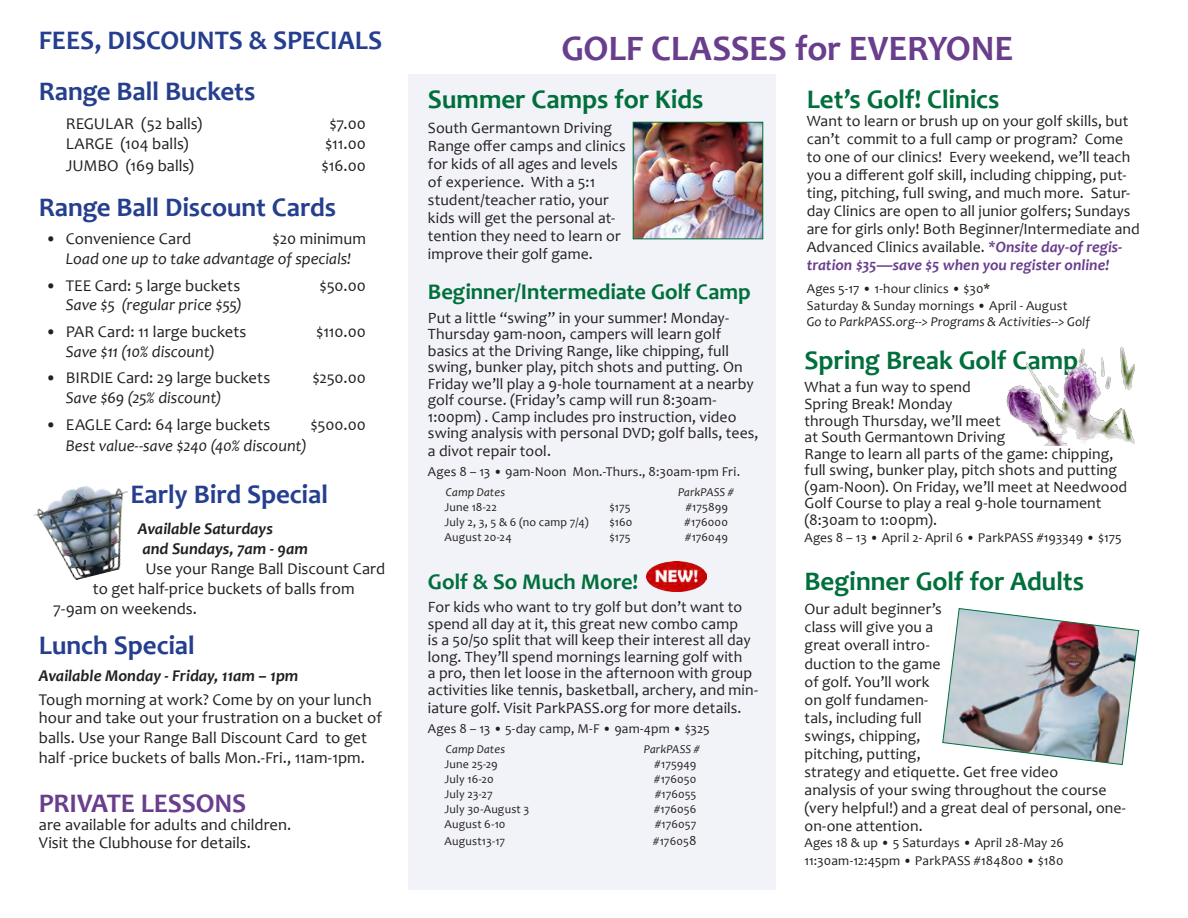
<style>
.page{position:relative;width:1188px;height:918px;background:#fff}
.page>*{position:absolute;margin:0;border:0;box-sizing:border-box;transform-origin:0 0}
.t1{font:700 36px "Candara";letter-spacing:-.005em;color:#693e8d}
.t2{font:700 27px/51.6px "Candara";letter-spacing:-.005em;color:#253f8e}
.t3{font:700 27px "Candara";letter-spacing:-.005em;color:#006f3c}
.t4{font:700 27px "Candara";letter-spacing:-.005em;color:#693e8d}
.t5{font:700 22.5px "Candara";letter-spacing:-.005em;color:#006f3c}
.t6{font:16.5px/18px "Candara";color:#231f20}
.t7{font:italic 16.5px "Candara";color:#231f20}
.t8{font:italic 700 16.5px/19.8px "Candara";color:#231f20}
.t9{font:15.75px/18px "Candara";letter-spacing:.005em;color:#231f20}
.t10{font:13.5px/16.5px "Candara";letter-spacing:.01em;color:#231f20}
.t11{font:italic 13.5px "Candara";letter-spacing:.005em;color:#231f20}
.t12{font:12px "Candara";letter-spacing:.01em;color:#231f20}
.t13{font:italic 12px "Candara";letter-spacing:.015em;color:#231f20}
.s1{font-size:13.5px}
.s2{font-weight:700;font-style:italic;color:#693e8d}
</style>
<div class="page">
<div style="left:408px;top:75px;width:368px;height:815px;background:#f2f3f8"></div>
<img style="left:942px;top:608px;width:197px;height:157px">
<img style="left:1006px;top:347px;width:129px;height:99px">
<img style="left:646px;top:562px;width:61px;height:30px">
<img style="left:635px;top:124px;width:126px;height:113px">
<div style="left:633px;top:122px;width:130px;height:117px;border:1px solid #006f3c"></div>
<img style="left:33px;top:486px;width:95px;height:94px">
<h2 class="t2" style="left:39px;top:14px;width:345px">FEES, DISCOUNTS &amp; SPECIALS<br>Range Ball Buckets</h2>
<p class="t6" style="left:66px;top:115px;width:138px">REGULAR (52 balls)</p>
<p class="t6" style="left:329px;top:115px;width:38px">$7.00</p>
<p class="t6" style="left:66px;top:134px;width:124px">LARGE (104 balls)</p>
<p class="t6" style="left:325px;top:134px;width:42px">$11.00</p>
<p class="t6" style="left:66px;top:156px;width:130px">JUMBO (169 balls)</p>
<p class="t6" style="left:322px;top:156px;width:46px">$16.00</p>
<h2 class="t2" style="left:39px;top:181px;width:299px">Range Ball Discount Cards</h2>
<p class="t6" style="left:46px;top:230px;width:147px">• Convenience Card</p>
<p class="t6" style="left:273px;top:230px;width:95px">$20 minimum</p>
<p class="t7" style="left:66px;top:248px;width:287px">Load one up to take advantage of specials!</p>
<p class="t6" style="left:46px;top:276px;width:196px">• TEE Card: 5 large buckets</p>
<p class="t6" style="left:320px;top:276px;width:48px">$50.00</p>
<p class="t7" style="left:66px;top:295px;width:178px">Save $5 (regular price $55)</p>
<p class="t6" style="left:46px;top:323px;width:202px">• PAR Card: 11 large buckets</p>
<p class="t6" style="left:316px;top:323px;width:51px">$110.00</p>
<p class="t7" style="left:66px;top:341px;width:151px">Save $11 (10% discount)</p>
<p class="t6" style="left:46px;top:369px;width:226px">• BIRDIE Card: 29 large buckets</p>
<p class="t6" style="left:312px;top:369px;width:55px">$250.00</p>
<p class="t7" style="left:66px;top:387px;width:157px">Save $69 (25% discount)</p>
<p class="t6" style="left:46px;top:415px;width:226px">• EAGLE Card: 64 large buckets</p>
<p class="t6" style="left:310px;top:415px;width:57px">$500.00</p>
<p class="t7" style="left:66px;top:436px;width:242px">Best value--save $240 (40% discount)</p>
<h2 class="t2" style="left:130px;top:468px;width:199px">Early Bird Special</h2>
<p class="t8" style="left:138px;top:519px;width:171px">Available Saturdays<br>and Sundays, 7am - 9am</p>
<p class="t6" style="left:145px;top:560px;width:241px">Use your Range Ball Discount Card</p>
<p class="t6" style="left:93px;top:579px;width:263px">to get half-price buckets of balls from</p>
<p class="t6" style="left:53px;top:599px;width:145px">7-9am on weekends.</p>
<h2 class="t2" style="left:39px;top:619px;width:157px">Lunch Special</h2>
<p class="t8" style="left:39px;top:665px;width:261px">Available Monday - Friday, 11am – 1pm</p>
<p class="t6" style="left:39px;top:691px;width:345px">Tough morning at work? Come by on your lunch hour and take out your frustration on a bucket of</p>
<p class="t6" style="left:39px;top:728px;width:330px;line-height:19.8px">balls. Use your Range Ball Discount Card to get half -price buckets of balls Mon.-Fri., 11am-1pm.</p>
<h2 class="t4" style="left:39px;top:786px;width:209px">PRIVATE LESSONS</h2>
<p class="t6" style="left:39px;top:815px;width:254px">are available for adults and children.<br>Visit the Clubhouse for details.</p>
<h1 class="t1" style="left:561px;top:25px;width:454px">GOLF CLASSES for EVERYONE</h1>
<h2 class="t3" style="left:428px;top:82px;width:277px">Summer Camps for Kids</h2>
<p class="t9" style="left:428px;top:119px;width:199px">South Germantown Driving<br>Range offer camps and clinics for kids of all ages and levels of experience. With a 5:1 student/teacher ratio, your kids will get the personal at&shy;tention they need to learn or improve their golf game.</p>
<h3 class="t5" style="left:428px;top:278px;width:324px">Beginner/Intermediate Golf Camp</h3>
<p class="t9" style="left:428px;top:309px;width:332px;line-height:16.5px">Put a little “swing” in your summer! Monday-Thursday 9am-noon, campers will learn golf basics at the Driving Range, like chipping, full swing, bunker play, pitch shots and putting. On Friday we’ll play a 9-hole tournament at a nearby golf course. (Friday’s camp will run 8:30am-1:00pm) . Camp includes pro instruction, video swing analysis with personal DVD; golf balls, tees,</p>
<p class="t9" style="left:428px;top:442px;width:124px">a divot repair tool.</p>
<p class="t10" style="left:428px;top:463px;width:314px">Ages 8 – 13 • 9am-Noon Mon.-Thurs., 8:30am-1pm Fri.</p>
<p class="t13" style="left:446px;top:485px;width:61px">Camp Dates</p>
<p class="t13" style="left:678px;top:485px;width:57px">ParkPASS #</p>
<p class="t12" style="left:444px;top:500px;width:54px">June 18-22</p>
<p class="t12" style="left:609px;top:500px;width:23px">$175</p>
<p class="t12" style="left:686px;top:500px;width:44px">#175899</p>
<p class="t12" style="left:444px;top:515px;width:146px">July 2, 3, 5 &amp; 6 (no camp 7/4)</p>
<p class="t12" style="left:609px;top:515px;width:24px">$160</p>
<p class="t12" style="left:685px;top:515px;width:45px">#176000</p>
<p class="t12" style="left:444px;top:530px;width:69px">August 20-24</p>
<p class="t12" style="left:609px;top:530px;width:23px">$175</p>
<p class="t12" style="left:685px;top:530px;width:44px">#176049</p>
<h3 class="t5" style="left:428px;top:568px;width:212px">Golf &amp; So Much More!</h3>
<p class="t9" style="left:428px;top:599px;width:332px;line-height:16.5px">For kids who want to try golf but don’t want to spend all day at it, this great new combo camp<br>is a 50/50 split that will keep their interest all day long. They’ll spend mornings learning golf with<br>a pro, then let loose in the afternoon with group activities like tennis, basketball, archery, and min-</p>
<p class="t9" style="left:428px;top:699px;width:315px">iature golf. Visit ParkPASS.org for more details.</p>
<p class="t10" style="left:428px;top:720px;width:283px">Ages 8 – 13 • 5-day camp, M-F • 9am-4pm • $325</p>
<p class="t13" style="left:446px;top:742px;width:61px">Camp Dates</p>
<p class="t13" style="left:644px;top:742px;width:57px">ParkPASS #</p>
<p class="t12" style="left:444px;top:757px;width:55px">June 25-29</p>
<p class="t12" style="left:655px;top:757px;width:43px">#175949</p>
<p class="t12" style="left:444px;top:772px;width:51px">July 16-20</p>
<p class="t12" style="left:654px;top:772px;width:44px">#176050</p>
<p class="t12" style="left:444px;top:787px;width:50px">July 23-27</p>
<p class="t12" style="left:655px;top:787px;width:43px">#176055</p>
<p class="t12" style="left:444px;top:802px;width:86px">July 30-August 3</p>
<p class="t12" style="left:654px;top:802px;width:44px">#176056</p>
<p class="t12" style="left:444px;top:817px;width:63px">August 6-10</p>
<p class="t12" style="left:655px;top:817px;width:43px">#176057</p>
<p class="t12" style="left:444px;top:833px;width:62px">August13-17</p>
<p class="t12" style="left:653px;top:833px;width:45px">#17605<span class="s1">8</span></p>
<h2 class="t3" style="left:807px;top:82px;width:194px">Let’s Golf! Clinics</h2>
<p class="t9" style="left:807px;top:112px;width:335px">Want to learn or brush up on your golf skills, but can’t commit to a full camp or program? Come to one of our clinics! Every weekend, we’ll teach you a different golf skill, including chipping, put&shy;ting, pitching, full swing, and much more. Satur&shy;day Clinics are open to all junior golfers; Sundays are for girls only! Both Beginner/Intermediate and Advanced Clinics available. <span class="s2">*Onsite day-of regis&shy;tration $35—save $5 when you register online!</span></p>
<p class="t10" style="left:807px;top:281px;width:262px">Ages 5-17 • 1-hour clinics • $30*<br>Saturday &amp; Sunday mornings • April - August</p>
<p class="t11" style="left:807px;top:314px;width:285px">Go to ParkPASS.org--&gt; Programs &amp; Activities--&gt; Golf</p>
<h2 class="t3" style="left:805px;top:344px;width:275px">Spring Break Golf Camp</h2>
<p class="t9" style="left:805px;top:379px;width:324px;line-height:16.5px">What a fun way to spend<br>Spring Break! Monday<br>through Thursday, we’ll meet<br>at South Germantown Driving<br>Range to learn all parts of the game: chipping, full swing, bunker play, pitch shots and putting (9am-Noon). On Friday, we’ll meet at Needwood Golf Course to play a real 9-hole tournament (8:30am to 1:00pm).</p>
<p class="t10" style="left:805px;top:530px;width:319px">Ages 8 – 13 • April 2- April 6 • ParkPASS #193349 • $175</p>
<h2 class="t3" style="left:805px;top:564px;width:281px">Beginner Golf for Adults</h2>
<p class="t9" style="left:805px;top:600px;width:323px">Our adult beginner’s<br>class will give you a<br>great overall intro-<br>duction to the game<br>of golf. You’ll work<br>on golf fundamen-<br>tals, including full<br>swings, chipping,<br>pitching, putting,<br>strategy and etiquette. Get free video<br>analysis of your swing throughout the course (very helpful!) and a great deal of personal, one&shy;on-one attention.</p>
<p class="t10" style="left:805px;top:833px;width:261px;line-height:18px">Ages 18 &amp; up • 5 Saturdays • April 28-May 26<br>11:30am-12:45pm • ParkPASS #184800 • $180</p>
</div>
